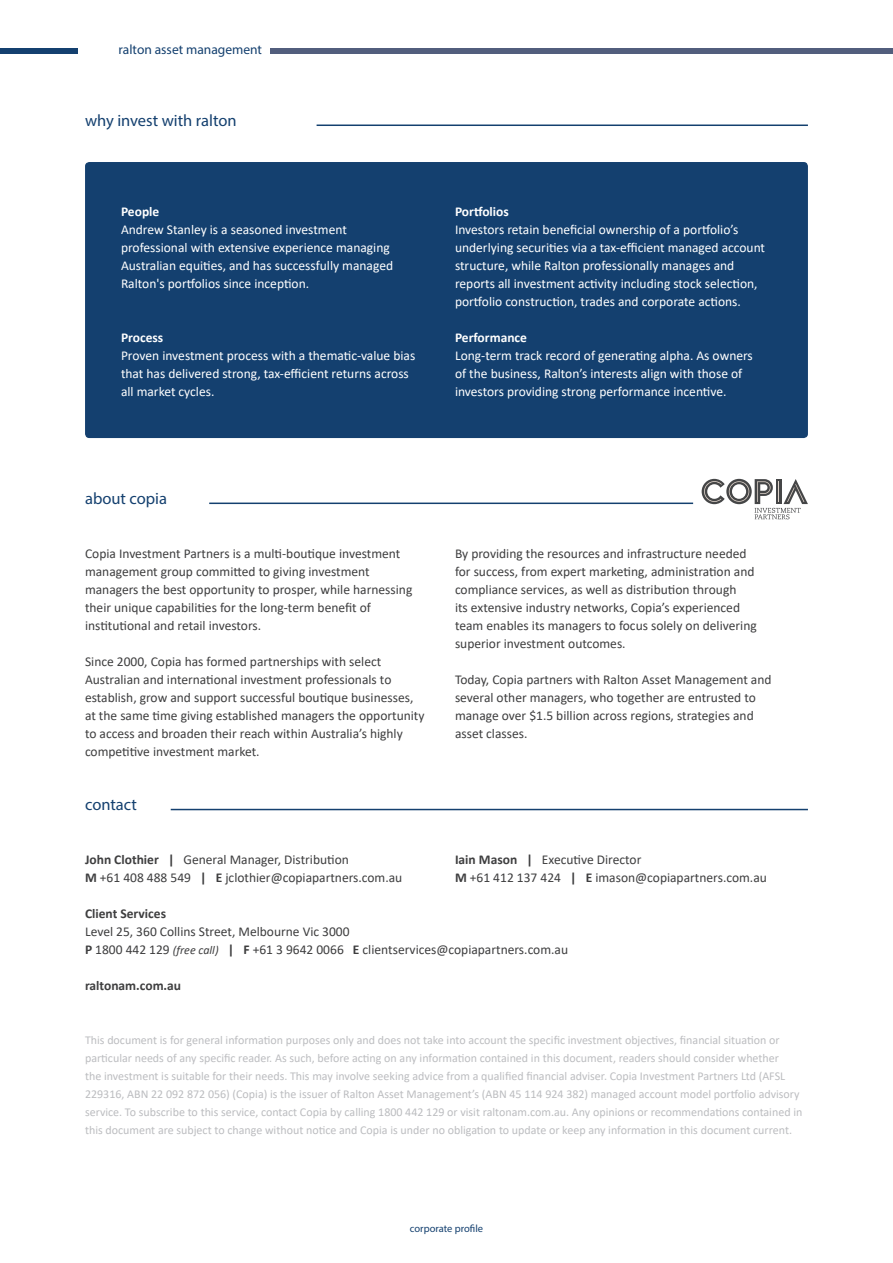
<style>
.page{position:relative;width:893px;height:1263px;background:#fff}
.page>*{position:absolute;margin:0;border:0;box-sizing:border-box;transform-origin:0 0}
.t1{font:16.5px "Myriad Pro";color:#14406f}
.t2{font:13.5px/18px "Calibri";color:#3e3e3f}
.t3{font:13.5px/18px "Calibri";color:#fff}
.t4{font:700 13.5px "Calibri";color:#fff}
.t5{font:700 13.5px "Calibri";color:#3e3e3f}
.t6{font:13.5px "Myriad Pro";color:#14406f}
.t7{font:12px/18px "Calibri";color:#bcbdc0}
.t8{font:10.5px "Myriad Pro";color:#14406f}
.s1{font-weight:700}
.s2{font-style:italic;font-size:12px}
</style>
<div class="page">
<div style="left:0;top:48px;width:78px;height:6px;background:#14406f"></div>
<div style="left:271px;top:48px;width:622px;height:6px;background:#525e7d"></div>
<div style="left:85px;top:162px;width:723px;height:276px;background:#14406f;border-radius:4px"></div>
<hr style="left:209px;top:503px;width:484px;height:1px;background:#14406f">
<hr style="left:171px;top:809px;width:637px;height:1px;background:#14406f">
<hr style="left:317px;top:125px;width:491px;height:1px;background:#14406f">
<svg style="left:702px;top:479px;width:106px;height:40px"></svg>
<hr style="left:892px;top:0;width:1px;height:1263px;background:#14406f">
<p class="t6" style="left:119px;top:41px;width:145px">ralton asset management</p>
<p class="t1" style="left:85px;top:110px;width:153px">why invest with ralton</p>
<p class="t4" style="left:121px;top:202px;width:40px">People</p>
<p class="t3" style="left:121px;top:220px;width:274px">Andrew Stanley is a seasoned investment professional with extensive experience managing Australian equities, and has successfully managed Ralton's portfolios since inception.</p>
<p class="t4" style="left:121px;top:328px;width:44px">Process</p>
<p class="t3" style="left:121px;top:346px;width:296px">Proven investment process with a thematic-value bias that has delivered strong, tax-efficient returns across all market cycles.</p>
<p class="t4" style="left:455px;top:202px;width:55px">Portfolios</p>
<p class="t3" style="left:455px;top:220px;width:312px">Investors retain beneficial ownership of a portfolio’s underlying securities via a tax-efficient managed account structure, while Ralton professionally manages and reports all investment activity including stock selection, portfolio construction, trades and corporate actions.</p>
<p class="t4" style="left:455px;top:328px;width:74px">Performance</p>
<p class="t3" style="left:455px;top:346px;width:299px">Long-term track record of generating alpha. As owners of the business, Ralton’s interests align with those of investors providing strong performance incentive.</p>
<p class="t1" style="left:85px;top:488px;width:84px">about copia</p>
<p class="t2" style="left:85px;top:544px;width:329px">Copia Investment Partners is a multi-boutique investment management group committed to giving investment managers the best opportunity to prosper, while harnessing their unique capabilities for the long-term benefit of institutional and retail investors.</p>
<p class="t2" style="left:85px;top:652px;width:341px">Since 2000, Copia has formed partnerships with select Australian and international investment professionals to establish, grow and support successful boutique businesses, at the same time giving established managers the opportunity to access and broaden their reach within Australia’s highly competitive investment market.</p>
<p class="t1" style="left:85px;top:794px;width:53px">contact</p>
<p class="t2" style="left:85px;top:850px;width:265px"><span class="s1">John Clothier |</span> General Manager, Distribution</p>
<p class="t2" style="left:85px;top:868px;width:319px"><span class="s1">M</span> +61 408 488 549 <span class="s1">| E</span> jclothier@copiapartners.com.au</p>
<p class="t2" style="left:455px;top:544px;width:303px">By providing the resources and infrastructure needed for success, from expert marketing, administration and compliance services, as well as distribution through<br>its extensive industry networks, Copia’s experienced team enables its managers to focus solely on delivering superior investment outcomes.</p>
<p class="t2" style="left:455px;top:670px;width:318px">Today, Copia partners with Ralton Asset Management and several other managers, who together are entrusted to manage over $1.5 billion across regions, strategies and asset classes.</p>
<p class="t2" style="left:455px;top:850px;width:188px"><span class="s1">Iain Mason |</span> Executive Director</p>
<p class="t2" style="left:455px;top:868px;width:313px"><span class="s1">M</span> +61 412 137 424 <span class="s1">| E</span> imason@copiapartners.com.au</p>
<p class="t5" style="left:85px;top:904px;width:83px">Client Services</p>
<p class="t2" style="left:85px;top:922px;width:266px">Level 25, 360 Collins Street, Melbourne Vic 3000</p>
<p class="t2" style="left:85px;top:940px;width:485px"><span class="s1">P</span> 1800 442 129 <span class="s2">(free call)</span> <span class="s1">| F</span> +61 3 9642 0066 <span class="s1">E</span> clientservices@copiapartners.com.au</p>
<p class="t5" style="left:85px;top:976px;width:98px">raltonam.com.au</p>
<p class="t7" style="left:85px;top:1031px;width:719px">This document is for general information purposes only and does not take into account the specific investment objectives, financial situation or particular needs of any specific reader. As such, before acting on any information contained in this document, readers should consider whether<br>the investment is suitable for their needs. This may involve seeking advice from a qualified financial adviser. Copia Investment Partners Ltd (AFSL 229316, ABN 22 092 872 056) (Copia) is the issuer of Ralton Asset Management’s (ABN 45 114 924 382) managed account model portfolio advisory service. To subscribe to this service, contact Copia by calling 1800 442 129 or visit raltonam.com.au. Any opinions or recommendations contained in this document are subject to change without notice and Copia is under no obligation to update or keep any information in this document current.</p>
<p class="t8" style="left:410px;top:1222px;width:75px">corporate profile</p>
</div>
